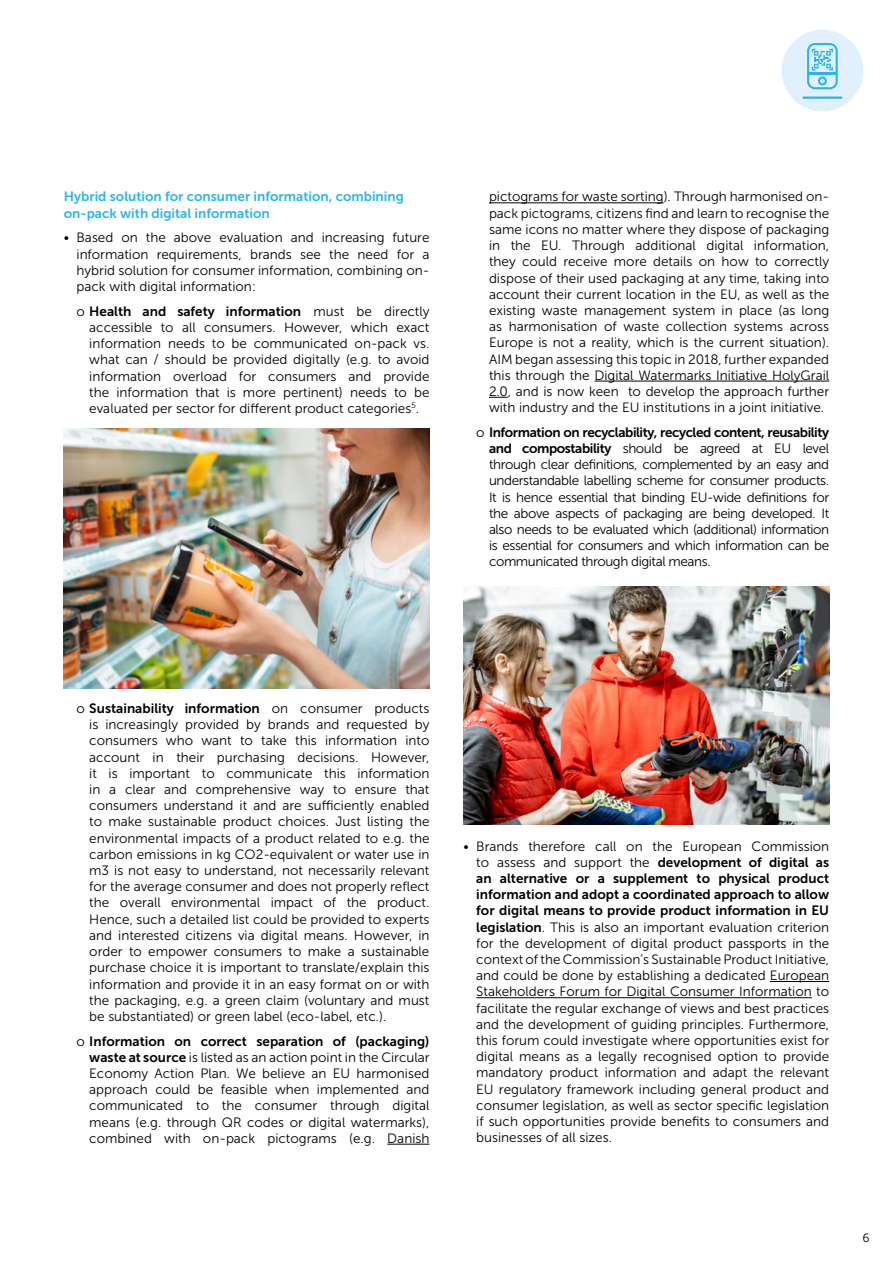
<style>
.page{position:relative;width:893px;height:1263px;background:#fff}
.page>*{position:absolute;margin:0;border:0;box-sizing:border-box;transform-origin:0 0}
.t1{font:13.5px/16.2px "Museo Sans 300";color:#000;text-align:justify}
.t2{font:13.5px/16.2px "Museo Sans 700";color:#000;text-align:justify}
.t3{font:13.5px/16.2px "Museo Sans 700";color:#2bb6e9}
.t4{font:13.5px "Museo Sans 700";letter-spacing:-.03em;color:#000}
.t5{font:12px "Museo Sans 300";color:#000}
.s1{font-family:"Museo Sans 300"}
.s2{font-family:"Museo Sans 700"}
</style>
<div class="page">
<hr style="left:387px;top:1144px;width:42px;height:1px;background:#000">
<hr style="left:489px;top:202px;width:175px;height:1px;background:#000">
<hr style="left:594px;top:381px;width:235px;height:1px;background:#000">
<svg style="left:489px;top:397px;width:19px;height:1px"></svg>
<hr style="left:770px;top:981px;width:59px;height:1px;background:#000">
<hr style="left:476px;top:997px;width:336px;height:1px;background:#000">
<img style="left:64px;top:428px;width:365px;height:261px">
<img style="left:463px;top:587px;width:366px;height:238px">
<div style="left:782px;top:30px;width:81px;height:81px;background:#e1f0fb;border-radius:50%"></div>
<svg style="left:807px;top:43px;width:31px;height:46px"></svg>
<hr style="left:803px;top:97px;width:39px;height:2px;background:#2bb6e9">
<p class="t3" style="left:64px;top:189px;width:342px">Hybrid solution for consumer information, combining on-pack with digital information</p>
<p class="t1" style="left:77px;top:230px;width:354px;text-indent:-13px">• Based on the above evaluation and increasing future information requirements, brands see the need for a hybrid solution for consumer information, combining on&shy;pack with digital information:</p>
<p class="t2" style="left:77px;top:303px;width:354px"><span class="s1">o</span> Health and safety information <span class="s1">must be directly</span></p>
<p class="t1" style="left:89px;top:319px;width:342px">accessible to all consumers. However, which exact information needs to be communicated on-pack vs. what can / should be provided digitally (e.g. to avoid information overload for consumers and provide the information that is more pertinent) needs to be evaluated per sector for different product categories<sup>5</sup>.</p>
<p class="t1" style="left:489px;top:189px;width:342px">pictograms for waste sorting). Through harmonised on&shy;pack pictograms, citizens find and learn to recognise the same icons no matter where they dispose of packaging in the EU. Through additional digital information, they could receive more details on how to correctly dispose of their used packaging at any time, taking into account their current location in the EU, as well as the existing waste management system in place (as long as harmonisation of waste collection systems across Europe is not a reality, which is the current situation).<br>AIM began assessing this topic in 2018, further expanded this through the Digital Watermarks Initiative HolyGrail 2.0, and is now keen to develop the approach further with industry and the EU institutions in a joint initiative.</p>
<p class="t4" style="left:476px;top:425px;width:354px"><span class="s1">o</span> Information on recyclability, recycled content, reusability</p>
<p class="t1" style="left:489px;top:440px;width:342px"><span class="s2">and compostability</span> should be agreed at EU level through clear definitions, complemented by an easy and understandable labelling scheme for consumer products.<br>It is hence essential that binding EU-wide definitions for the above aspects of packaging are being developed. It also needs to be evaluated which (additional) information is essential for consumers and which information can be communicated through digital means.</p>
<p class="t2" style="left:77px;top:700px;width:354px"><span class="s1">o</span> Sustainability information <span class="s1">on consumer products</span></p>
<p class="t1" style="left:89px;top:717px;width:342px">is increasingly provided by brands and requested by consumers who want to take this information into account in their purchasing decisions. However, it is important to communicate this information in a clear and comprehensive way to ensure that consumers understand it and are sufficiently enabled to make sustainable product choices. Just listing the environmental impacts of a product related to e.g. the carbon emissions in kg CO2-equivalent or water use in m3 is not easy to understand, not necessarily relevant for the average consumer and does not properly reflect the overall environmental impact of the product.<br>Hence, such a detailed list could be provided to experts and interested citizens via digital means. However, in order to empower consumers to make a sustainable purchase choice it is important to translate/explain this information and provide it in an easy format on or with the packaging, e.g. a green claim (voluntary and must be substantiated) or green label (eco-label, etc.).</p>
<p class="t2" style="left:77px;top:1033px;width:354px"><span class="s1">o</span> Information on correct separation of (packaging)</p>
<p class="t1" style="left:89px;top:1049px;width:342px"><span class="s2">waste at source</span> is listed as an action point in the Circular Economy Action Plan. We believe an EU harmonised approach could be feasible when implemented and communicated to the consumer through digital means (e.g. through QR codes or digital watermarks), combined with on-pack pictograms (e.g. Danish</p>
<p class="t1" style="left:463px;top:838px;width:367px">• Brands therefore call on the European Commission</p>
<p class="t2" style="left:476px;top:854px;width:354px"><span class="s1">to assess and support the</span> development of digital as an alternative or a supplement to physical product information and adopt a coordinated approach to allow for digital means to provide product information in EU</p>
<p class="t1" style="left:476px;top:919px;width:354px"><span class="s2">legislation</span>. This is also an important evaluation criterion for the development of digital product passports in the context of the Commission’s Sustainable Product Initiative, and could be done by establishing a dedicated European Stakeholders Forum for Digital Consumer Information to facilitate the regular exchange of views and best practices and the development of guiding principles. Furthermore, this forum could investigate where opportunities exist for digital means as a legally recognised option to provide mandatory product information and adapt the relevant EU regulatory framework including general product and consumer legislation, as well as sector specific legislation if such opportunities provide benefits to consumers and businesses of all sizes.</p>
<p class="t5" style="left:862px;top:1231px;width:9px">6</p>
</div>
